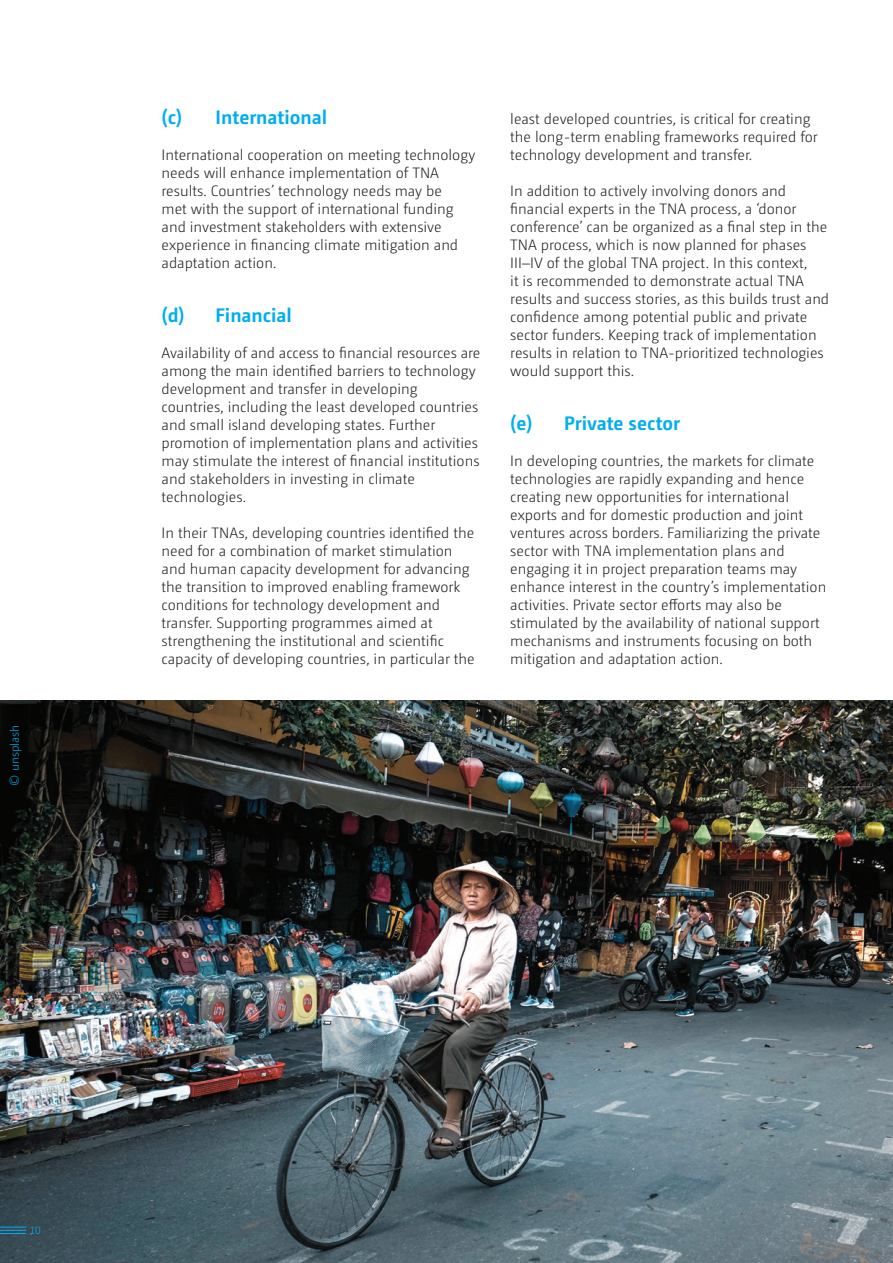
<style>
.page{position:relative;width:893px;height:1263px;background:#fff}
.page>*{position:absolute;margin:0;border:0;box-sizing:border-box;transform-origin:0 0}
.TITLE_2{font:700 19.5px "Camingo Dos Pro";color:#00aeef}
.Body_text{font:300 15px/18px "Camingo Dos Pro";color:#231f20}
.Photo_copyright{font:300 12px "Camingo Dos Pro";color:#00aeef}
.t1{font:300 10.5px "Camingo Dos Pro";color:#00aeef}
</style>
<div class="page">
<img style="left:0;top:700px;width:893px;height:563px">
<svg style="left:0;top:1227px;width:26px;height:7px"></svg>
<p class="Photo_copyright" style="left:8px;top:786px;width:62px;rotate:-90deg">© unsplash</p>
<p class="TITLE_2" style="left:162px;top:106px;width:167px">(c) International</p>
<p class="Body_text" style="left:162px;top:146px;width:315px">International cooperation on meeting technology needs will enhance implementation of TNA results. Countries’ technology needs may be<br>met with the support of international funding and investment stakeholders with extensive experience in financing climate mitigation and adaptation action.</p>
<p class="TITLE_2" style="left:162px;top:304px;width:132px">(d) Financial</p>
<p class="Body_text" style="left:162px;top:344px;width:320px">Availability of and access to financial resources are among the main identified barriers to technology development and transfer in developing countries, including the least developed countries and small island developing states. Further promotion of implementation plans and activities may stimulate the interest of financial institutions and stakeholders in investing in climate technologies.</p>
<p class="Body_text" style="left:162px;top:524px;width:315px">In their TNAs, developing countries identified the need for a combination of market stimulation and human capacity development for advancing the transition to improved enabling framework conditions for technology development and transfer. Supporting programmes aimed at strengthening the institutional and scientific capacity of developing countries, in particular the</p>
<p class="Body_text" style="left:510px;top:110px;width:309px">least developed countries, is critical for creating the long-term enabling frameworks required for technology development and transfer.</p>
<p class="Body_text" style="left:510px;top:182px;width:320px">In addition to actively involving donors and financial experts in the TNA process, a ‘donor conference’ can be organized as a final step in the TNA process, which is now planned for phases III–IV of the global TNA project. In this context,<br>it is recommended to demonstrate actual TNA results and success stories, as this builds trust and confidence among potential public and private sector funders. Keeping track of implementation results in relation to TNA-prioritized technologies would support this.</p>
<p class="TITLE_2" style="left:510px;top:412px;width:171px">(e) Private sector</p>
<p class="Body_text" style="left:510px;top:452px;width:318px">In developing countries, the markets for climate technologies are rapidly expanding and hence creating new opportunities for international exports and for domestic production and joint ventures across borders. Familiarizing the private sector with TNA implementation plans and engaging it in project preparation teams may enhance interest in the country’s implementation activities. Private sector efforts may also be stimulated by the availability of national support mechanisms and instruments focusing on both mitigation and adaptation action.</p>
<p class="t1" style="left:30px;top:1224px;width:13px">10</p>
</div>
